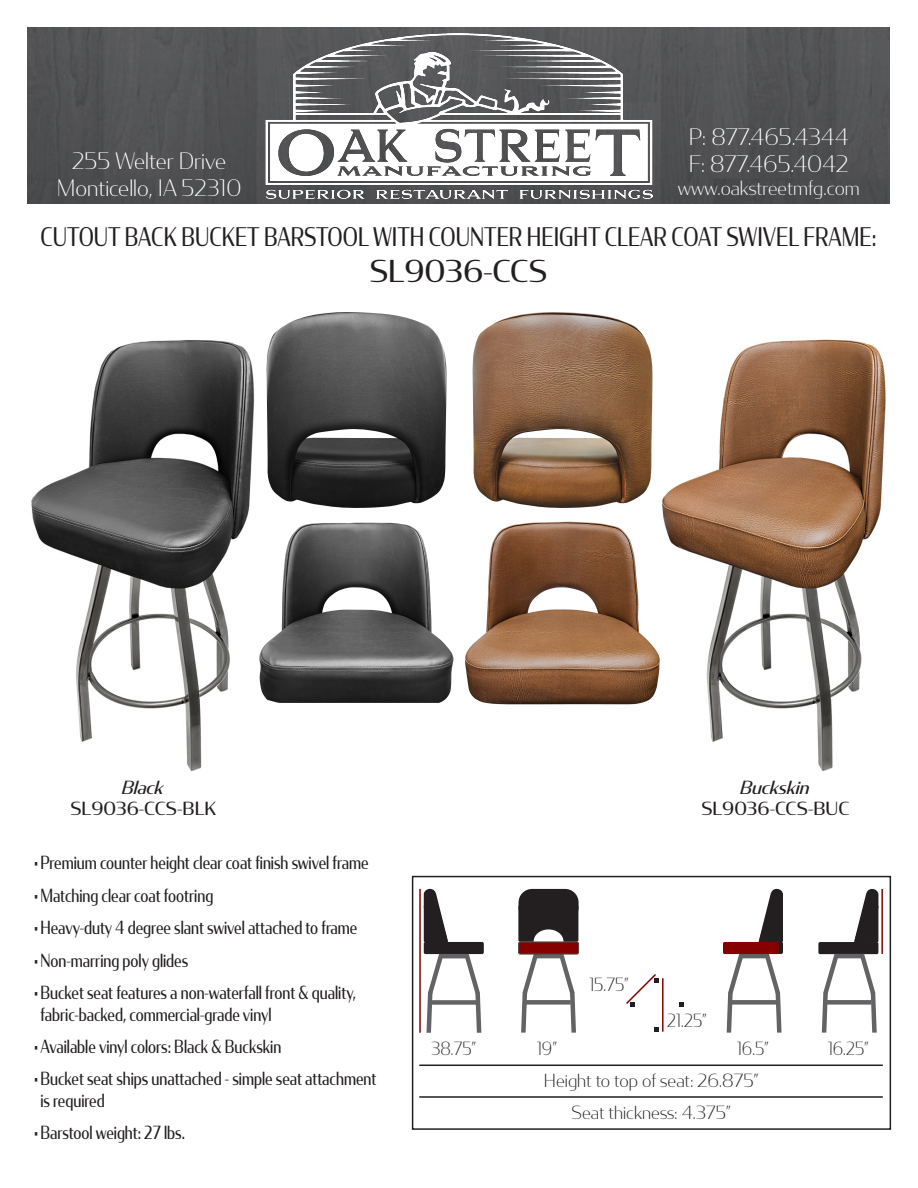
<style>
.page{position:relative;width:918px;height:1188px;background:#fff}
.page>*{position:absolute;margin:0;border:0;box-sizing:border-box;transform-origin:0 0}
.t1{font:30px "Condor";color:#231f20}
.t2{font:25.5px "Condor";color:#231f20;scale:.79 1}
.t3{font:200 22.5px/27px "Condor";color:#fff;text-align:center}
.t4{font:200 19.5px "Condor";color:#fff}
.t5{font:18px/21.6px "Condor";color:#231f20;scale:.8 1}
.t6{font:200 18px "Condor";color:#231f20}
.t7{font:18px/21.6px "Condor";color:#231f20;text-align:center}
.t8{font:200 18px "Condor";color:#231f20;scale:.9 1}
.s1{font-style:italic}
</style>
<div class="page">
<img style="left:27px;top:27px;width:863px;height:177px">
<img style="left:266px;top:33px;width:386px;height:165px">
<img style="left:31px;top:340px;width:224px;height:430px">
<img style="left:662px;top:339px;width:224px;height:431px">
<img style="left:266px;top:313px;width:181px;height:194px">
<img style="left:259px;top:522px;width:195px;height:181px">
<img style="left:472px;top:313px;width:181px;height:194px">
<img style="left:465px;top:521px;width:195px;height:184px">
<hr style="left:419px;top:1065px;width:464px;height:1px;background:#231f20">
<div style="left:412px;top:876px;width:479px;height:254px;border:2px solid #231f20"></div>
<div style="left:525px;top:1000px;width:46px;height:5px;background:#636366"></div>
<svg style="left:542px;top:954px;width:13px;height:4px"></svg>
<svg style="left:555px;top:953px;width:24px;height:80px"></svg>
<svg style="left:518px;top:953px;width:24px;height:80px"></svg>
<div style="left:424px;top:942px;width:60px;height:12px;background:#231f20;border-radius:2px"></div>
<div style="left:519px;top:889px;width:60px;height:32px;background:#231f20;border-radius:14px"></div>
<div style="left:518px;top:905px;width:60px;height:37px;background:#231f20;border-radius:2px"></div>
<div style="left:731px;top:1000px;width:45px;height:5px;background:#636366"></div>
<hr style="left:740px;top:954px;width:27px;height:4px;background:#636366">
<svg style="left:724px;top:954px;width:24px;height:79px"></svg>
<svg style="left:759px;top:889px;width:24px;height:144px"></svg>
<div style="left:723px;top:942px;width:56px;height:12px;background:#870000;border-radius:2px"></div>
<hr style="left:419px;top:889px;width:2px;height:144px;background:#870000">
<div style="left:431px;top:1000px;width:45px;height:5px;background:#636366"></div>
<hr style="left:440px;top:954px;width:27px;height:4px;background:#636366">
<div style="left:818px;top:942px;width:60px;height:12px;background:#231f20;border-radius:2px"></div>
<hr style="left:881px;top:889px;width:2px;height:65px;background:#870000">
<hr style="left:419px;top:1096px;width:464px;height:2px;background:#231f20">
<svg style="left:460px;top:949px;width:24px;height:84px"></svg>
<svg style="left:424px;top:889px;width:24px;height:144px"></svg>
<div style="left:826px;top:1000px;width:45px;height:5px;background:#636366"></div>
<hr style="left:835px;top:954px;width:27px;height:4px;background:#636366">
<svg style="left:854px;top:889px;width:25px;height:144px"></svg>
<svg style="left:819px;top:953px;width:24px;height:80px"></svg>
<hr style="left:662px;top:978px;width:2px;height:54px;background:#870000">
<svg style="left:655px;top:1028px;width:4px;height:4px"></svg>
<svg style="left:680px;top:1003px;width:4px;height:4px"></svg>
<svg style="left:626px;top:974px;width:33px;height:33px"></svg>
<div style="left:534px;top:929px;width:29px;height:24px;background:#fff;border-radius:50%"></div>
<div style="left:519px;top:942px;width:60px;height:12px;background:#870000;border-radius:2px"></div>
<div style="left:518px;top:942px;width:61px;height:12px;border:1px solid #4b4c4d;border-radius:2px"></div>
<p class="t3" style="left:57px;top:146px;width:186px">255 Welter Drive<br>Monticello, IA 52310</p>
<p class="t3" style="left:689px;top:123px;width:161px">P: 877.465.4344</p>
<p class="t3" style="left:689px;top:150px;width:161px">F: 877.465.4042</p>
<p class="t4" style="left:678px;top:176px;width:184px">www.oakstreetmfg.com</p>
<p class="t2" style="left:40px;top:220px;width:1060px">CUTOUT BACK BUCKET BARSTOOL WITH COUNTER HEIGHT CLEAR COAT SWIVEL FRAME:</p>
<p class="t1" style="left:370px;top:252px;width:179px">SL9036-CCS</p>
<p class="t7" style="left:71px;top:776px;width:147px"><span class="s1">Black<br></span>SL9036-CCS-BLK</p>
<p class="t7" style="left:701px;top:776px;width:150px"><span class="s1">Buckskin<br></span>SL9036-CCS-BUC</p>
<p class="t5" style="left:34px;top:851px;width:420px">•Premium counter height clear coat finish swivel frame</p>
<p class="t5" style="left:34px;top:884px;width:226px">•Matching clear coat footring</p>
<p class="t5" style="left:34px;top:916px;width:406px">•Heavy-duty 4 degree slant swivel attached to frame</p>
<p class="t5" style="left:34px;top:949px;width:195px">•Non-marring poly glides</p>
<p class="t5" style="left:40px;top:981px;width:396px;text-indent:-7px">•Bucket seat features a non-waterfall front &amp; quality, fabric-backed, commercial-grade vinyl</p>
<p class="t5" style="left:34px;top:1035px;width:311px">•Available vinyl colors: Black &amp; Buckskin</p>
<p class="t5" style="left:40px;top:1067px;width:421px;text-indent:-7px">•Bucket seat ships unattached - simple seat attachment is required</p>
<p class="t5" style="left:34px;top:1121px;width:191px">•Barstool weight: 27 lbs.</p>
<p class="t8" style="left:589px;top:973px;width:45px">15.75”</p>
<p class="t8" style="left:667px;top:1009px;width:46px">21.25”</p>
<p class="t8" style="left:431px;top:1037px;width:51px">38.75”</p>
<p class="t8" style="left:537px;top:1037px;width:24px">19”</p>
<p class="t8" style="left:737px;top:1037px;width:37px">16.5”</p>
<p class="t8" style="left:828px;top:1037px;width:47px">16.25”</p>
<p class="t6" style="left:544px;top:1069px;width:216px">Height to top of seat: 26.875”</p>
<p class="t6" style="left:572px;top:1101px;width:161px">Seat thickness: 4.375”</p>
</div>
